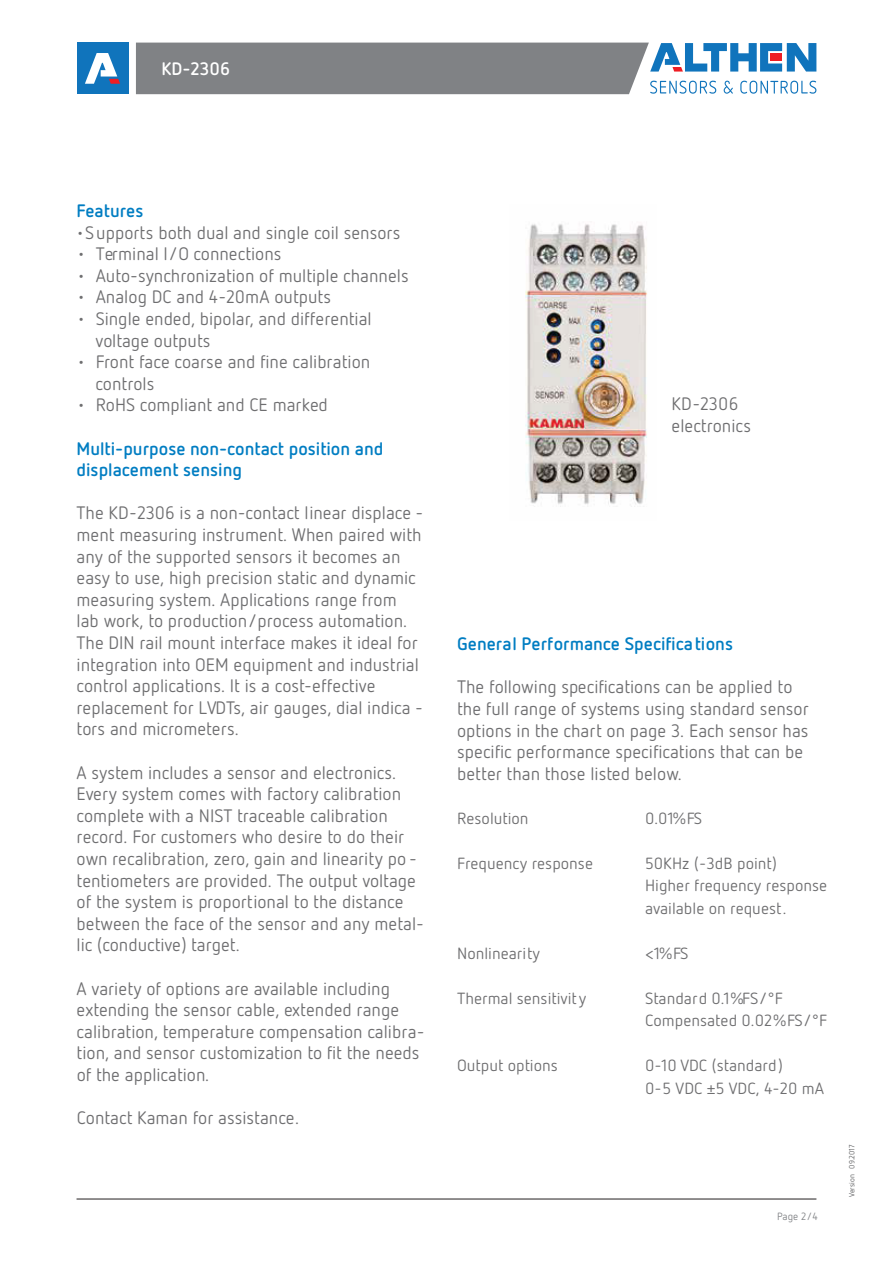
<style>
.page{position:relative;width:893px;height:1263px;background:#fff}
.page>*{position:absolute;margin:0;border:0;box-sizing:border-box;transform-origin:0 0}
.t1{font:18px/21.6px "Netto OT";color:#6e6e70}
.t2{font:700 18px/21.6px "Netto OT";color:#007dc2}
._1Head_12pf_Bold{font:700 18px "Netto OT";color:#fff}
.t3{font:16.2px/22.5px "Netto OT";color:#6e6e70}
.t4{font:10.5px "Netto OT";color:#808285}
.Datum_5pt_regular{font:7.5px "Netto OT";color:#57585a}
</style>
<div class="page">
<svg style="left:136px;top:43px;width:680px;height:51px;background:#8b949d"></svg>
<div style="left:77px;top:43px;width:51px;height:51px;background:#1074bc"></div>
<svg style="left:85px;top:53px;width:35px;height:31px"></svg>
<hr style="left:77px;top:1199px;width:739px;height:1px;background:#231f20">
<img style="left:525px;top:224px;width:122px;height:283px">
<p class="_1Head_12pf_Bold" style="left:161px;top:57px;width:70px">KD-2306</p>
<p class="t2" style="left:77px;top:199px;width:68px">Features</p>
<p class="t1" style="left:75px;top:221px;width:327px">•Supports both dual and single coil sensors</p>
<p class="t1" style="left:77px;top:243px;width:207px">• Terminal I/O connections</p>
<p class="t1" style="left:77px;top:264px;width:334px">• Auto-synchronization of multiple channels</p>
<p class="t1" style="left:77px;top:286px;width:256px">• Analog DC and 4-20mA outputs</p>
<p class="t1" style="left:95px;top:307px;width:278px;text-indent:-19px">• Single ended, bipolar, and differential voltage outputs</p>
<p class="t1" style="left:95px;top:351px;width:276px;text-indent:-19px">• Front face coarse and fine calibration controls</p>
<p class="t1" style="left:77px;top:394px;width:253px">• RoHS compliant and CE marked</p>
<p class="t2" style="left:77px;top:437px;width:308px">Multi-purpose non-contact position and displacement sensing</p>
<p class="t1" style="left:77px;top:502px;width:348px">The KD-2306 is a non-contact linear displace - ment measuring instrument. When paired with any of the supported sensors it becomes an easy to use, high precision static and dynamic measuring system. Applications range from lab work, to production/process automation.<br>The DIN rail mount interface makes it ideal for integration into OEM equipment and industrial control applications. It is a cost-effective replacement for LVDTs, air gauges, dial indica - tors and micrometers.</p>
<p class="t1" style="left:77px;top:761px;width:349px">A system includes a sensor and electronics.<br>Every system comes with factory calibration complete with a NIST traceable calibration record. For customers who desire to do their own recalibration, zero, gain and linearity po - tentiometers are provided. The output voltage of the system is proportional to the distance between the face of the sensor and any metal&shy;lic (conductive) target.</p>
<p class="t1" style="left:77px;top:977px;width:349px">A variety of options are available including extending the sensor cable, extended range calibration, temperature compensation calibra&shy;tion, and sensor customization to fit the needs of the application.</p>
<p class="t1" style="left:77px;top:1107px;width:224px">Contact Kaman for assistance.</p>
<p class="t1" style="left:672px;top:393px;width:81px">KD-2306 electronics</p>
<p class="t2" style="left:457px;top:632px;width:278px">General Performance Specifications</p>
<p class="t1" style="left:457px;top:676px;width:353px">The following specifications can be applied to the full range of systems using standard sensor options in the chart on page 3. Each sensor has specific performance specifications that can be better than those listed below.</p>
<p class="t3" style="left:457px;top:807px;width:73px">Resolution</p>
<p class="t3" style="left:645px;top:807px;width:59px">0.01%FS</p>
<p class="t3" style="left:457px;top:852px;width:137px">Frequency response</p>
<p class="t3" style="left:645px;top:852px;width:184px">50KHz (-3dB point)<br>Higher frequency response available on request.</p>
<p class="t3" style="left:457px;top:942px;width:84px">Nonlinearity</p>
<p class="t3" style="left:645px;top:942px;width:45px">&lt;1%FS</p>
<p class="t3" style="left:457px;top:987px;width:131px">Thermal sensitivity</p>
<p class="t3" style="left:645px;top:987px;width:184px">Standard 0.1%FS/°F<br>Compensated 0.02%FS/°F</p>
<p class="t3" style="left:457px;top:1054px;width:102px">Output options</p>
<p class="t3" style="left:645px;top:1054px;width:181px">0-10 VDC (standard)<br>0-5 VDC ±5 VDC, 4-20 mA</p>
<p class="t4" style="left:777px;top:1210px;width:42px">Page 2/4</p>
<p class="Datum_5pt_regular" style="left:847px;top:1197px;width:54px;rotate:-90deg">Version 09.2017</p>
</div>
